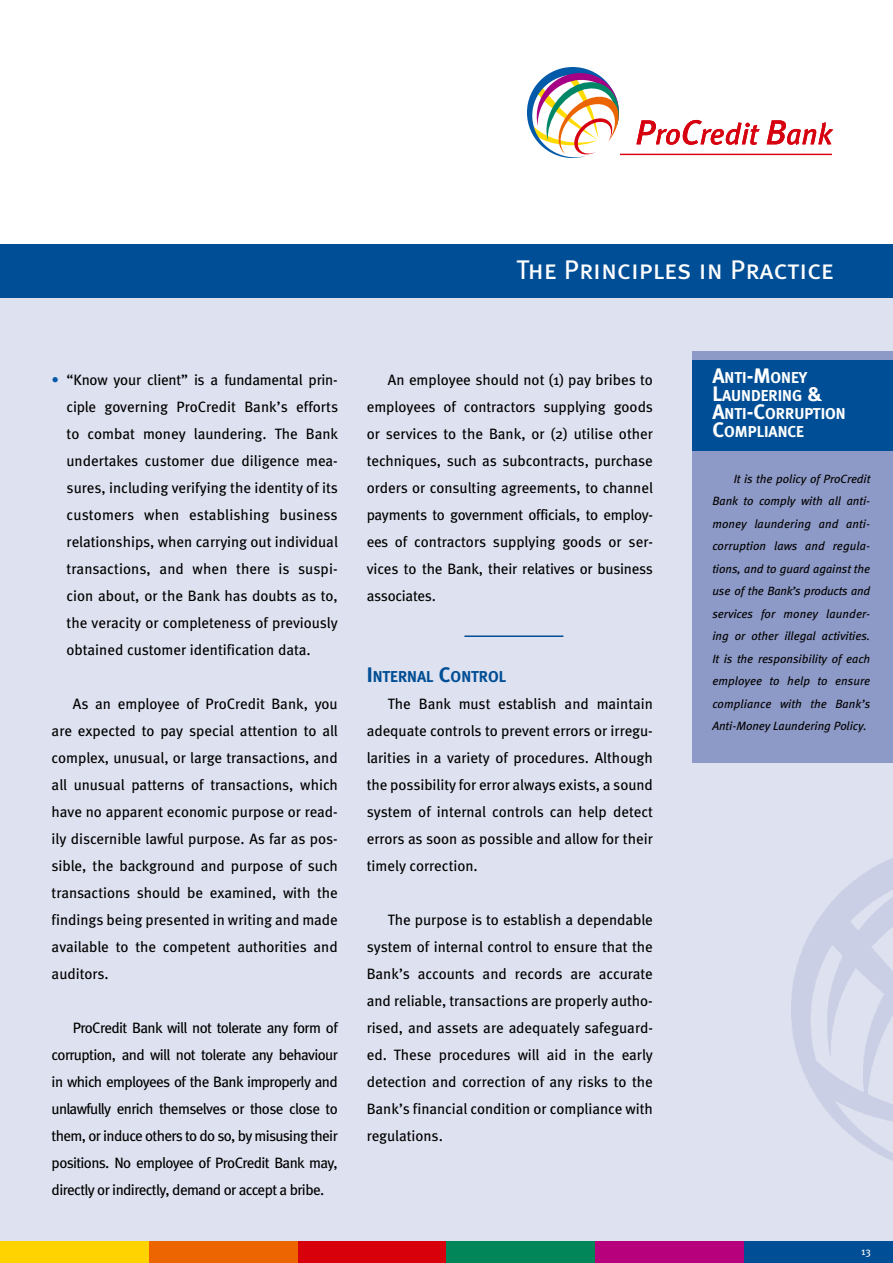
<style>
.page{position:relative;width:893px;height:1263px;background:#fff}
.page>*{position:absolute;margin:0;border:0;box-sizing:border-box;transform-origin:0 0}
.t1{font:27px "Meta Book Caps";color:#fff}
.t2{font:700 15.75px/18px "Meta";color:#fff}
.t3{font:700 15.75px "Meta";color:#004e95}
.t4{font:15px/27px "Meta";letter-spacing:-.005em;color:#000;text-align:justify}
.t5{font:italic 12px/22.5px "Meta";color:#000;text-align:justify}
.t6{font:10.5px "Meta";color:#fff}
.s1{color:#005aa9}
.s2{font-size:21px}
</style>
<div class="page">
<div style="left:0;top:280px;width:893px;height:974px;background:#dee1ef"></div>
<div style="left:0;top:244px;width:893px;height:53px;background:#004e95"></div>
<svg style="left:527px;top:67px;width:95px;height:91px"></svg>
<hr style="left:620px;top:154px;width:212px;height:1px;background:#d7020f">
<svg style="left:636px;top:120px;width:124px;height:25px"></svg>
<svg style="left:767px;top:120px;width:66px;height:25px"></svg>
<div style="left:693px;top:351px;width:200px;height:412px;background:#8d99c6"></div>
<div style="left:693px;top:360px;width:200px;height:91px;background:#004e95"></div>
<hr style="left:464px;top:635px;width:99px;height:2px;background:#004e95">
<div style="left:0;top:1242px;width:149px;height:21px;background:#ffd300"></div>
<div style="left:149px;top:1242px;width:149px;height:21px;background:#ec6500"></div>
<div style="left:298px;top:1242px;width:148px;height:21px;background:#d8000b"></div>
<div style="left:446px;top:1242px;width:149px;height:21px;background:#008659"></div>
<div style="left:595px;top:1242px;width:149px;height:21px;background:#b7007b"></div>
<div style="left:744px;top:1242px;width:149px;height:21px;background:#004e95"></div>
<h1 class="t1" style="left:517px;top:253px;width:319px">The Principles in Practice</h1>
<p class="t4" style="left:67px;top:366px;width:273px;text-indent:-15px"><span class="s1">•</span> “Know your client” is a fundamental prin&shy;ciple governing ProCredit Bank’s efforts to combat money laundering. The Bank undertakes customer due diligence mea&shy;sures, including verifying the identity of its customers when establishing business relationships, when carrying out individual transactions, and when there is suspi&shy;cion about, or the Bank has doubts as to, the veracity or completeness of previously obtained customer identification data.</p>
<p class="t4" style="left:52px;top:690px;width:288px;text-indent:21px">As an employee of ProCredit Bank, you are expected to pay special attention to all complex, unusual, or large transactions, and all unusual patterns of transactions, which have no apparent economic purpose or read&shy;ily discernible lawful purpose. As far as pos&shy;sible, the background and purpose of such transactions should be examined, with the findings being presented in writing and made available to the competent authorities and auditors.</p>
<p class="t4" style="left:52px;top:1014px;width:288px;text-indent:21px">ProCredit Bank will not tolerate any form of corruption, and will not tolerate any behaviour in which employees of the Bank improperly and unlawfully enrich themselves or those close to them, or induce others to do so, by misusing their positions. No employee of ProCredit Bank may, directly or indirectly, demand or accept a bribe.</p>
<p class="t4" style="left:367px;top:366px;width:288px;text-indent:21px">An employee should not (1) pay bribes to employees of contractors supplying goods or services to the Bank, or (2) utilise other techniques, such as subcontracts, purchase orders or consulting agreements, to channel payments to government officials, to employ&shy;ees of contractors supplying goods or ser&shy;vices to the Bank, their relatives or business associates.</p>
<p class="t3" style="left:367px;top:667px;width:141px"><span class="s2">I</span> NTERNAL <span class="s2">C</span>ONTROL</p>
<p class="t4" style="left:367px;top:690px;width:288px;text-indent:21px">The Bank must establish and maintain adequate controls to prevent errors or irregu&shy;larities in a variety of procedures. Although the possibility for error always exists, a sound system of internal controls can help detect errors as soon as possible and allow for their timely correction.</p>
<p class="t4" style="left:367px;top:906px;width:288px;text-indent:21px">The purpose is to establish a dependable system of internal control to ensure that the Bank’s accounts and records are accurate and reliable, transactions are properly autho&shy;rised, and assets are adequately safeguard&shy;ed. These procedures will aid in the early detection and correction of any risks to the Bank’s financial condition or compliance with regulations.</p>
<p class="t2" style="left:712px;top:369px;width:135px"><span class="s2">A</span>NTI<span class="s2">-M</span>ONEY<br><span class="s2">L</span>AUNDERING <span class="s2">&amp;<br>A</span>NTI<span class="s2">-C</span>ORRUPTION<br><span class="s2">C</span>OMPLIANCE</p>
<p class="t5" style="left:712px;top:467px;width:159px;text-indent:21px">It is the policy of ProCredit Bank to comply with all anti&shy;money laundering and anti&shy;corruption laws and regula&shy;tions, and to guard against the use of the Bank’s products and services for money launder&shy;ing or other illegal activities.<br>It is the responsibility of each employee to help to ensure compliance with the Bank’s Anti-Money Laundering Policy.</p>
<p class="t6" style="left:861px;top:1245px;width:11px">13</p>
</div>
